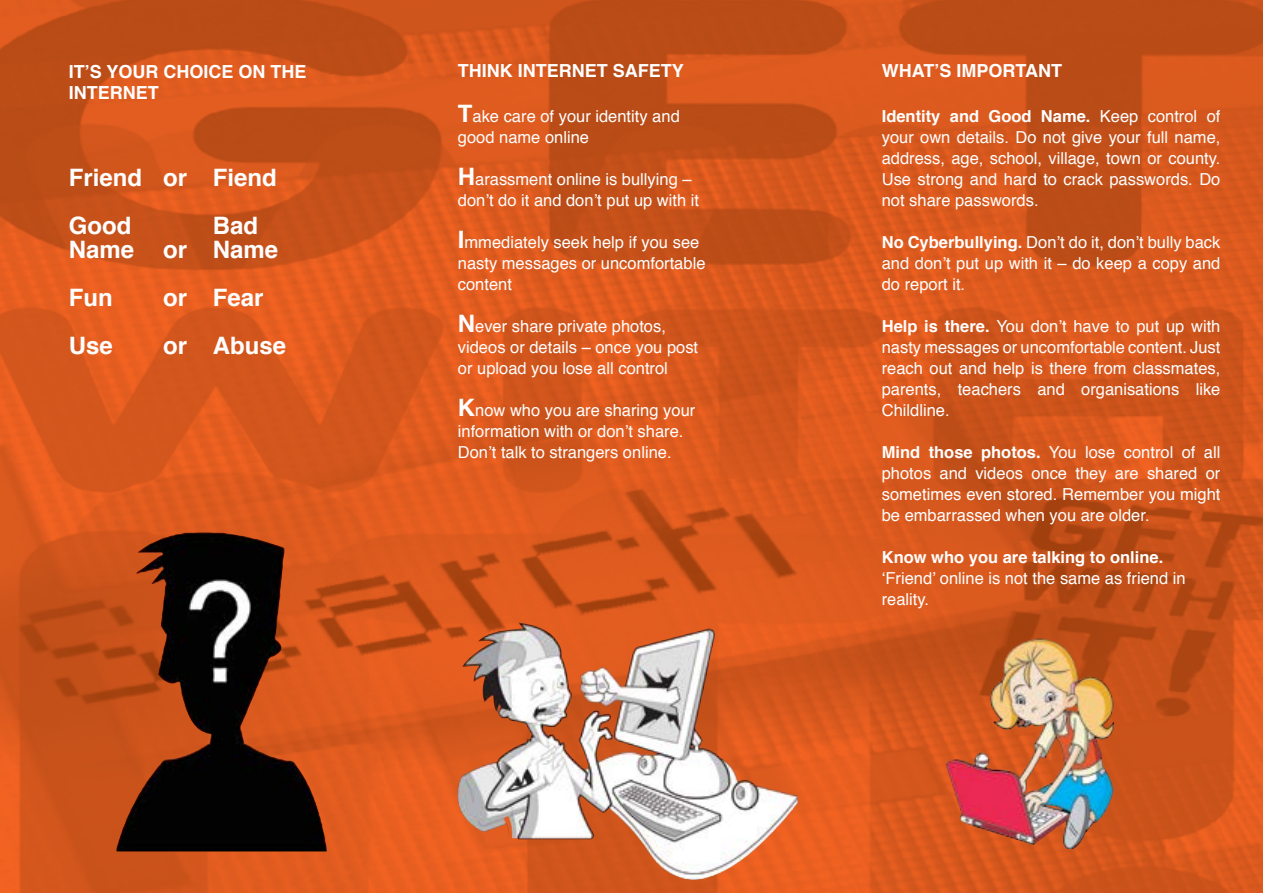
<style>
.page{position:relative;width:1263px;height:893px;background:#fff}
.page>*{position:absolute;margin:0;border:0;box-sizing:border-box;transform-origin:0 0}
.t1{font:700 24px/48px "Helvetica";color:#fff}
.t2{font:700 18px "Helvetica";color:#fff}
.t3{font:700 18px/21px "Helvetica";color:#fff}
.t4{font:16.5px/21px "Helvetica";color:#fff}
.t5{font:700 16.5px "Helvetica";color:#fff}
.s1{font-weight:700;font-size:24px}
.s2{font-weight:700}
</style>
<div class="page">
<img style="left:0;top:0;width:1263px;height:893px">
<img style="left:136px;top:532px;width:73px;height:152px">
<img style="left:457px;top:623px;width:75px;height:199px">
<img style="left:978px;top:641px;width:66px;height:136px">
<p class="t3" style="left:69px;top:61px;width:239px">IT’S YOUR CHOICE ON THE<br>INTERNET</p>
<h1 class="t1" style="left:69px;top:154px;width:210px">Friend or Fiend<br>Good</h1>
<h1 class="t1" style="left:69px;top:214px;width:211px;line-height:24px;text-indent:144px">Bad<br>Name or Name</h1>
<h1 class="t1" style="left:69px;top:274px;width:45px">Fun</h1>
<h1 class="t1" style="left:163px;top:274px;width:102px">or Fear</h1>
<h1 class="t1" style="left:69px;top:322px;width:46px">Use</h1>
<h1 class="t1" style="left:163px;top:322px;width:124px">or Abuse</h1>
<p class="t2" style="left:458px;top:56px;width:228px">THINK INTERNET SAFETY</p>
<p class="t4" style="left:458px;top:106px;width:223px"><span class="s1">T</span>ake care of your identity and good name online</p>
<p class="t4" style="left:458px;top:169px;width:243px"><span class="s1">H</span>arassment online is bullying – don’t do it and don’t put up with it</p>
<p class="t4" style="left:458px;top:232px;width:249px"><span class="s1">I</span>mmediately seek help if you see nasty messages or uncomfortable content</p>
<p class="t4" style="left:458px;top:316px;width:242px"><span class="s1">N</span>ever share private photos, videos or details – once you post or upload you lose all control</p>
<p class="t4" style="left:458px;top:400px;width:239px"><span class="s1">K</span>now who you are sharing your information with or don’t share.<br>Don’t talk to strangers online.</p>
<p class="t2" style="left:882px;top:56px;width:182px">WHAT’S IMPORTANT</p>
<p class="t4" style="left:882px;top:106px;width:340px;text-align:justify"><span class="s2">Identity and Good Name.</span> Keep control of your own details. Do not give your full name, address, age, school, village, town or county.<br>Use strong and hard to crack passwords. Do not share passwords.</p>
<p class="t4" style="left:882px;top:232px;width:340px;text-align:justify"><span class="s2">No Cyberbullying.</span> Don’t do it, don’t bully back and don’t put up with it – do keep a copy and do report it.</p>
<p class="t4" style="left:882px;top:316px;width:340px;text-align:justify"><span class="s2">Help is there.</span> You don’t have to put up with nasty messages or uncomfortable content. Just reach out and help is there from classmates, parents, teachers and organisations like Childline.</p>
<p class="t4" style="left:882px;top:442px;width:340px;text-align:justify"><span class="s2">Mind those photos.</span> You lose control of all photos and videos once they are shared or sometimes even stored. Remember you might be embarrassed when you are older.</p>
<p class="t5" style="left:882px;top:544px;width:283px">Know who you are talking to online.</p>
<p class="t4" style="left:882px;top:568px;width:305px">‘Friend’ online is not the same as friend in reality.</p>
</div>
